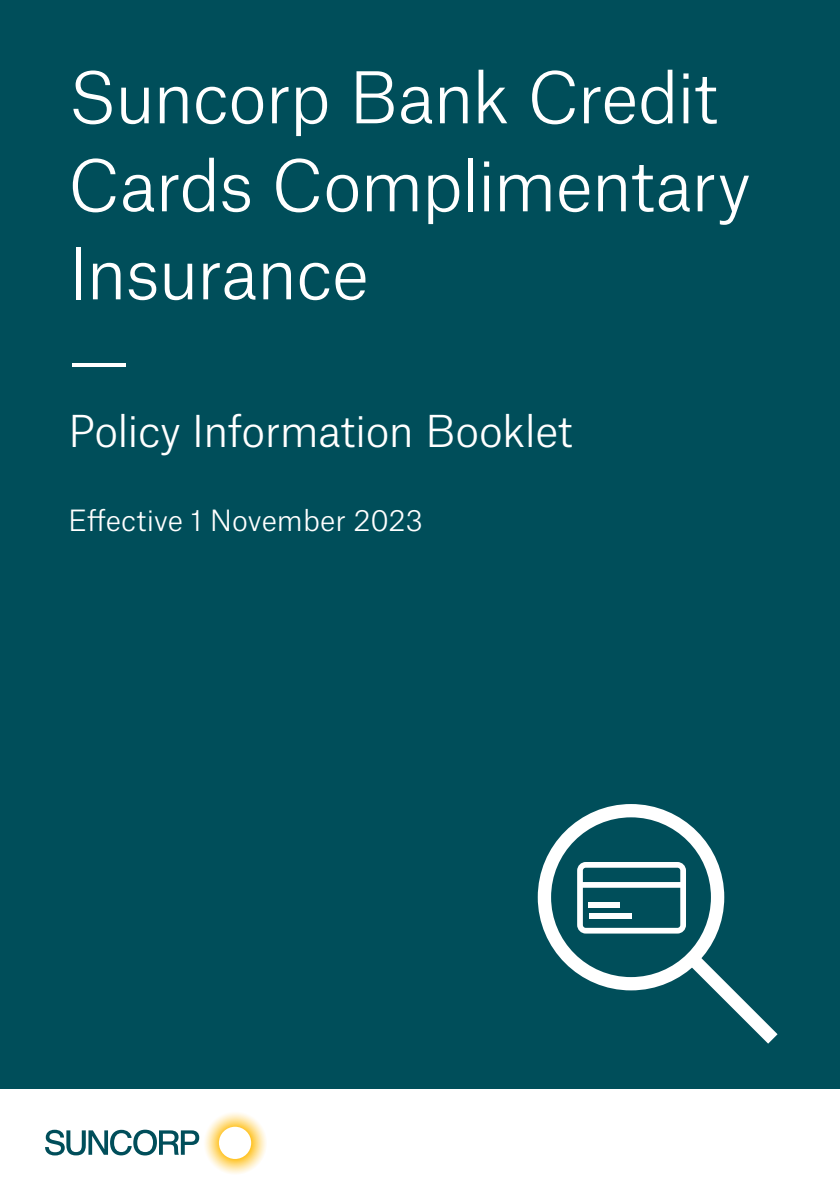
<style>
.page{position:relative;width:840px;height:1191px;background:#fff}
.page>*{position:absolute;margin:0;border:0;box-sizing:border-box;transform-origin:0 0}
.t1{font:300 68px/88px "Atlas Grotesk";letter-spacing:-.025em;color:#fff}
.t2{font:300 42px "Atlas Grotesk";letter-spacing:-.015em;color:#fff}
.t3{font:300 28px "Atlas Grotesk";color:#fff}
</style>
<div class="page">
<div style="left:0;top:0;width:839px;height:1089px;background:#004e5a"></div>
<svg style="left:537px;top:804px;width:240px;height:239px"></svg>
<div style="left:588px;top:902px;width:31px;height:5px;background:#fff"></div>
<div style="left:588px;top:913px;width:43px;height:6px;background:#fff"></div>
<svg style="left:45px;top:1113px;width:221px;height:61px"></svg>
<p class="t1" style="left:68px;top:47px;width:684px">Suncorp Bank Credit<br>Cards Complimentary<br>Insurance<br>—</p>
<p class="t2" style="left:68px;top:398px;width:506px">Policy Information Booklet</p>
<p class="t3" style="left:68px;top:499px;width:356px">Effective 1 November 2023</p>
</div>
